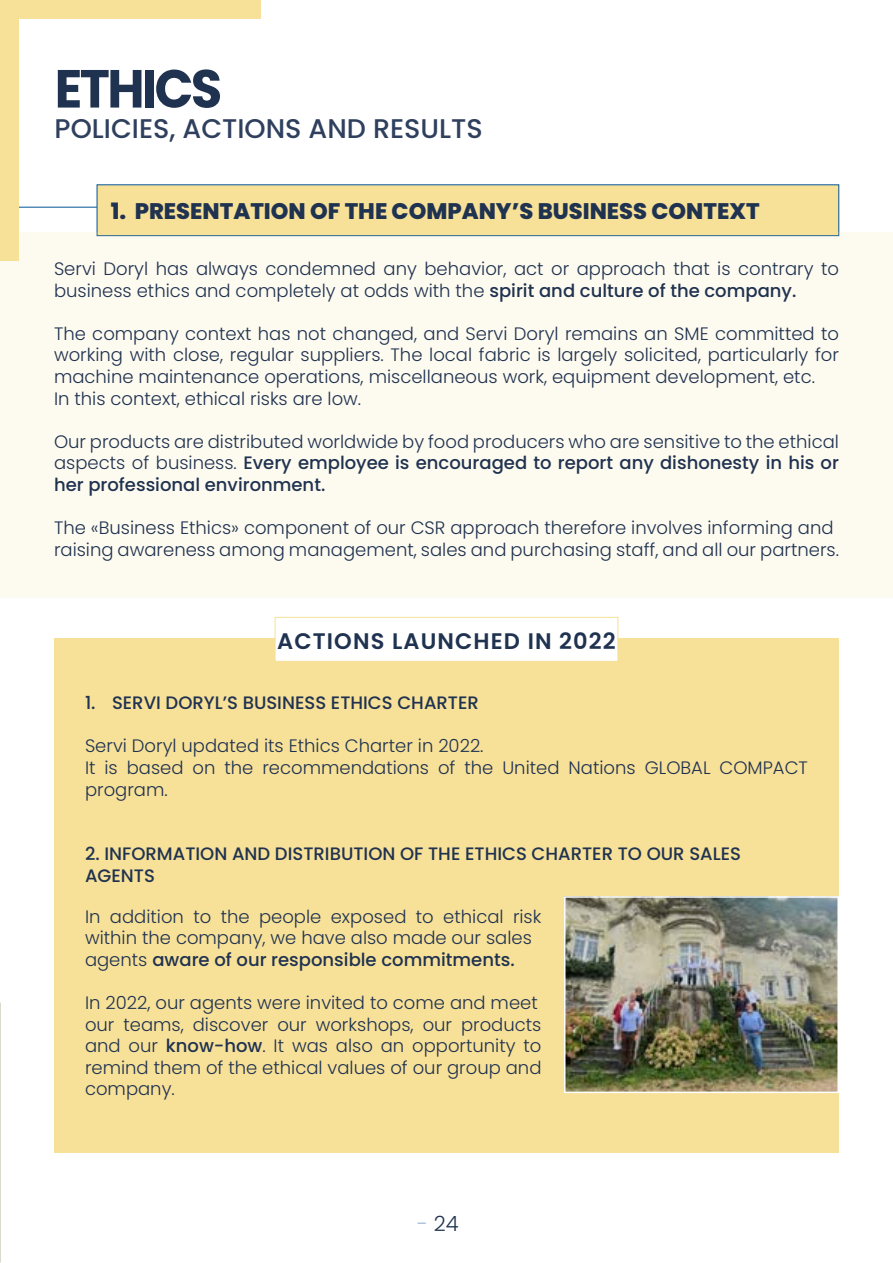
<style>
.page{position:relative;width:893px;height:1263px;background:#fff}
.page>*{position:absolute;margin:0;border:0;box-sizing:border-box;transform-origin:0 0}
.t1{font:700 53.55px "Poppins";letter-spacing:-.05em;color:#1f3250;scale:.95 1}
.t2{font:500 27px "Poppins";color:#2f405e}
.t3{font:800 22.5px "Poppins";color:#1f3250}
.t4{font:600 22.5px "Poppins";letter-spacing:.05em;color:#1f3250}
.t5{font:300 21px "Poppins";color:#1f3250}
.t6{font:300 18px/21.6px "Poppins";color:#1f3250}
.t7{font:500 18px/21.6px "Poppins";color:#1f3250}
.s1{font-weight:500}
.s2{color:#a5bad5}
</style>
<div class="page">
<div style="left:0;top:0;width:261px;height:19px;background:#f7e098"></div>
<div style="left:97px;top:185px;width:742px;height:51px;background:#f7e098"></div>
<hr style="left:0;top:207px;width:97px;height:1px;background:#035595">
<div style="left:0;top:232px;width:893px;height:365px;background:#fdfaef"></div>
<div style="left:0;top:0;width:18px;height:261px;background:#f7e098"></div>
<div style="left:54px;top:638px;width:785px;height:514px;background:#f7e098"></div>
<div style="left:275px;top:617px;width:343px;height:45px;background:#fff;border:1px solid #f7e098"></div>
<img style="left:567px;top:899px;width:269px;height:191px">
<div style="left:564px;top:896px;width:275px;height:197px;border:2px solid #fff"></div>
<h1 class="t1" style="left:55px;top:58px;width:178px">ETHICS</h1>
<h2 class="t2" style="left:55px;top:112px;width:430px">POLICIES, ACTIONS AND RESULTS</h2>
<p class="t3" style="left:111px;top:198px;width:650px">1. PRESENTATION OF THE COMPANY’S BUSINESS CONTEXT</p>
<p class="t6" style="left:54px;top:258px;width:786px">Servi Doryl has always condemned any behavior, act or approach that is contrary to business ethics and completely at odds with the <span class="s1">spirit and culture of the company.</span></p>
<p class="t6" style="left:54px;top:323px;width:786px">The company context has not changed, and Servi Doryl remains an SME committed to working with close, regular suppliers. The local fabric is largely solicited, particularly for machine maintenance operations, miscellaneous work, equipment development, etc.<br>In this context, ethical risks are low.</p>
<p class="t6" style="left:54px;top:431px;width:786px;text-align:justify">Our products are distributed worldwide by food producers who are sensitive to the ethical aspects of business. <span class="s1">Every employee is encouraged to report any dishonesty in his or her professional environment.</span></p>
<p class="t6" style="left:54px;top:517px;width:786px">The «Business Ethics» component of our CSR approach therefore involves informing and raising awareness among management, sales and purchasing staff, and all our partners.</p>
<p class="t4" style="left:277px;top:628px;width:340px">ACTIONS LAUNCHED IN 2022</p>
<p class="t7" style="left:85px;top:692px;width:395px">1. SERVI DORYL’S BUSINESS ETHICS CHARTER</p>
<p class="t6" style="left:85px;top:735px;width:724px">Servi Doryl updated its Ethics Charter in 2022.<br>It is based on the recommendations of the United Nations GLOBAL COMPACT program.</p>
<p class="t7" style="left:85px;top:843px;width:657px">2. INFORMATION AND DISTRIBUTION OF THE ETHICS CHARTER TO OUR SALES<br>AGENTS</p>
<p class="t6" style="left:85px;top:905px;width:458px">In addition to the people exposed to ethical risk within the company, we have also made our sales agents <span class="s1">aware of our responsible commitments.</span></p>
<p class="t6" style="left:85px;top:992px;width:458px">In 2022, our agents were invited to come and meet our teams, discover our workshops, our products and our <span class="s1">know-how</span>. It was also an opportunity to remind them of the ethical values of our group and company.</p>
<p class="t5" style="left:417px;top:1211px;width:43px"><span class="s2">-</span> 24</p>
</div>
